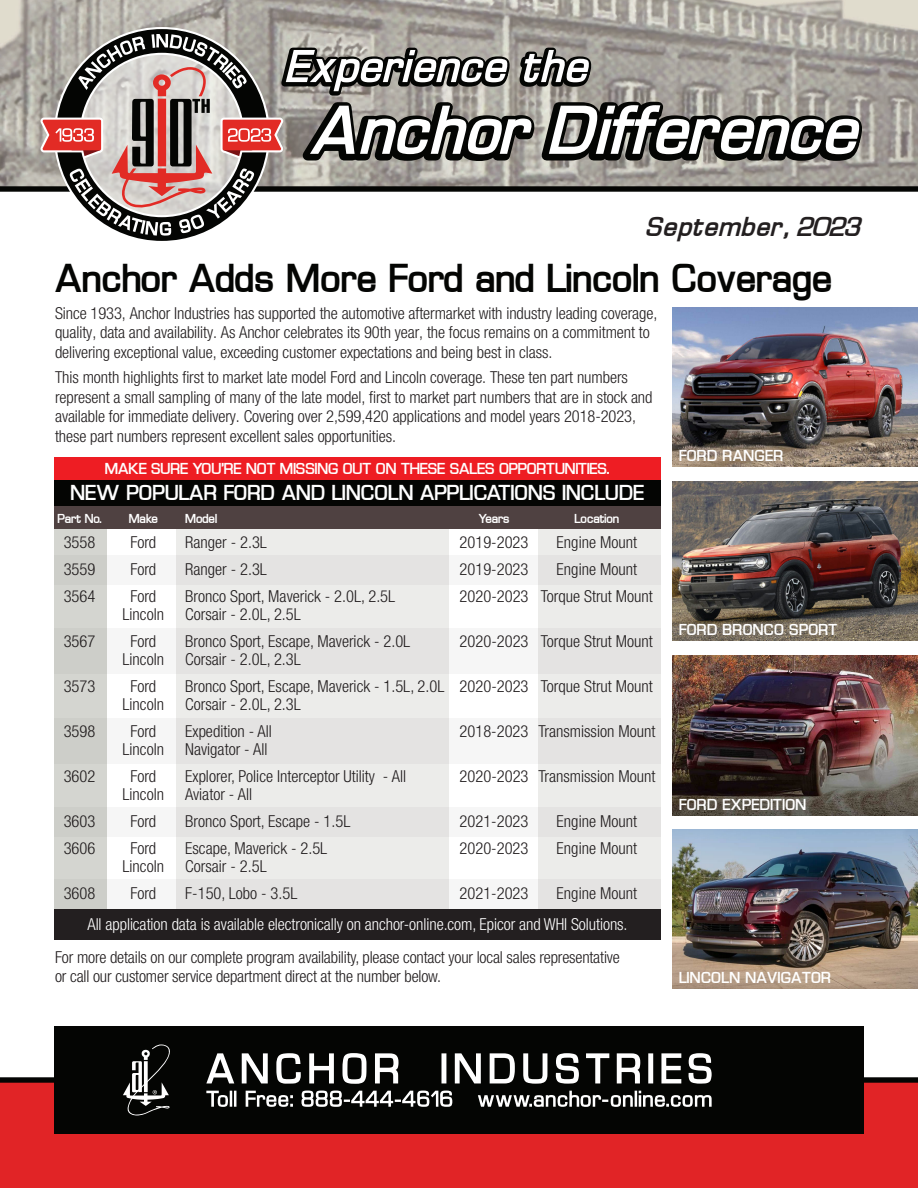
<style>
.page{position:relative;width:918px;height:1188px;background:#fff}
.page>*{position:absolute;margin:0;border:0;box-sizing:border-box;transform-origin:0 0}
.t1{font:700 42px "Waukegan LDO";letter-spacing:.005em;color:#040503}
.t2{font:italic 700 28.5px "Waukegan LDO";letter-spacing:.04em;color:#231f20}
.t3{font:700 22.5px "Waukegan LDO";letter-spacing:.01em;color:#fff}
.t4{font:300 condensed 16.5px/19.5px "Helvetica Neue LT Pro";color:#211d1e}
.t5{font:300 condensed 16.5px/19.5px "Helvetica Neue LT Pro";letter-spacing:-.005em;color:#231f20}
.t6{font:300 condensed 16.5px "Helvetica Neue LT Pro";letter-spacing:-.005em;color:#fff}
.t7{font:700 16.5px "Waukegan LDO";letter-spacing:.02em;color:#fff}
.t8{font:700 16.5px "Waukegan LDO";color:#fff}
.t9{font:700 13.5px "Waukegan LDO";color:#fff}
</style>
<div class="page">
<div style="left:0;top:1080px;width:918px;height:108px;background:#e12426"></div>
<div style="left:0;top:1077px;width:918px;height:6px;background:#040503"></div>
<div style="left:54px;top:1026px;width:810px;height:108px;background:#040503"></div>
<svg style="left:206px;top:1053px;width:506px;height:31px"></svg>
<svg style="left:206px;top:1091px;width:246px;height:16px"></svg>
<svg style="left:478px;top:1091px;width:234px;height:16px"></svg>
<svg style="left:123px;top:1044px;width:47px;height:72px"></svg>
<img style="left:0;top:0;width:918px;height:186px">
<div style="left:0;top:186px;width:86px;height:6px;background:#040503"></div>
<div style="left:248px;top:186px;width:670px;height:6px;background:#040503"></div>
<svg style="left:130px;top:236px;width:64px;height:5px"></svg>
<svg style="left:40px;top:14px;width:827px;height:222px"></svg>
<img style="left:673px;top:307px;width:245px;height:160px">
<img style="left:673px;top:481px;width:245px;height:160px">
<div style="left:176px;top:528px;width:273px;height:381px;background:#ececea"></div>
<div style="left:538px;top:528px;width:122px;height:381px;background:#ececea"></div>
<div style="left:54px;top:528px;width:52px;height:381px;background:#d4d5d0"></div>
<div style="left:54px;top:457px;width:606px;height:49px;background:#040503"></div>
<div style="left:54px;top:457px;width:606px;height:22px;background:#ee1d23"></div>
<div style="left:54px;top:506px;width:606px;height:23px;background:#4f4141"></div>
<div style="left:54px;top:909px;width:606px;height:31px;background:#231f20"></div>
<img style="left:673px;top:830px;width:245px;height:159px">
<img style="left:673px;top:655px;width:245px;height:160px">
<h2 class="t2" style="left:647px;top:212px;width:216px">September, 2023</h2>
<h1 class="t1" style="left:55px;top:256px;width:779px">Anchor Adds More Ford and Lincoln Coverage</h1>
<p class="t5" style="left:55px;top:303px;width:604px">Since 1933, Anchor Industries has supported the automotive aftermarket with industry leading coverage, quality, data and availability. As Anchor celebrates its 90th year, the focus remains on a commitment to delivering exceptional value, exceeding customer expectations and being best in class.</p>
<p class="t5" style="left:55px;top:368px;width:599px">This month highlights first to market late model Ford and Lincoln coverage. These ten part numbers represent a small sampling of many of the late model, first to market part numbers that are in stock and available for immediate delivery. Covering over 2,599,420 applications and model years 2018-2023, these part numbers represent excellent sales opportunities.</p>
<p class="t8" style="left:105px;top:460px;width:506px">MAKE SURE YOU’RE NOT MISSING OUT ON THESE SALES OPPORTUNITIES.</p>
<h3 class="t3" style="left:70px;top:481px;width:575px">NEW POPULAR FORD AND LINCOLN APPLICATIONS INCLUDE</h3>
<p class="t9" style="left:57px;top:511px;width:46px">Part No.</p>
<p class="t9" style="left:129px;top:511px;width:31px">Make</p>
<p class="t9" style="left:185px;top:511px;width:33px">Model</p>
<p class="t9" style="left:479px;top:511px;width:32px">Years</p>
<p class="t9" style="left:574px;top:511px;width:46px">Location</p>
<p class="t4" style="left:64px;top:533px;width:33px">3558</p>
<p class="t4" style="left:130px;top:533px;width:27px">Ford</p>
<p class="t4" style="left:185px;top:533px;width:83px">Ranger - 2.3L</p>
<p class="t4" style="left:460px;top:533px;width:70px">2019-2023</p>
<p class="t4" style="left:557px;top:533px;width:82px">Engine Mount</p>
<p class="t4" style="left:64px;top:560px;width:33px">3559</p>
<p class="t4" style="left:130px;top:560px;width:27px">Ford</p>
<p class="t4" style="left:185px;top:560px;width:83px">Ranger - 2.3L</p>
<p class="t4" style="left:460px;top:560px;width:70px">2019-2023</p>
<p class="t4" style="left:557px;top:560px;width:82px">Engine Mount</p>
<p class="t4" style="left:64px;top:587px;width:33px">3564</p>
<p class="t4" style="left:130px;top:587px;width:27px">Ford</p>
<p class="t4" style="left:185px;top:587px;width:212px">Bronco Sport, Maverick - 2.0L, 2.5L</p>
<p class="t4" style="left:460px;top:587px;width:195px">2020-2023 Torque Strut Mount</p>
<p class="t4" style="left:123px;top:605px;width:43px">Lincoln</p>
<p class="t4" style="left:185px;top:605px;width:117px">Corsair - 2.0L, 2.5L</p>
<p class="t4" style="left:64px;top:632px;width:33px">3567</p>
<p class="t4" style="left:130px;top:632px;width:27px">Ford</p>
<p class="t4" style="left:185px;top:632px;width:227px">Bronco Sport, Escape, Maverick - 2.0L</p>
<p class="t4" style="left:460px;top:632px;width:195px">2020-2023 Torque Strut Mount</p>
<p class="t4" style="left:123px;top:650px;width:43px">Lincoln</p>
<p class="t4" style="left:185px;top:650px;width:117px">Corsair - 2.0L, 2.3L</p>
<p class="t4" style="left:64px;top:677px;width:33px">3573</p>
<p class="t4" style="left:130px;top:677px;width:27px">Ford</p>
<p class="t4" style="left:185px;top:677px;width:469px">Bronco Sport, Escape, Maverick - 1.5L, 2.0L 2020-2023 Torque Strut Mount</p>
<p class="t4" style="left:123px;top:695px;width:43px">Lincoln</p>
<p class="t4" style="left:185px;top:695px;width:117px">Corsair - 2.0L, 2.3L</p>
<p class="t4" style="left:64px;top:722px;width:33px">3598</p>
<p class="t4" style="left:130px;top:722px;width:27px">Ford</p>
<p class="t4" style="left:185px;top:722px;width:88px">Expedition - All</p>
<p class="t4" style="left:460px;top:722px;width:197px">2018-2023 Transmission Mount</p>
<p class="t4" style="left:123px;top:740px;width:43px">Lincoln</p>
<p class="t4" style="left:185px;top:740px;width:84px">Navigator - All</p>
<p class="t4" style="left:64px;top:767px;width:33px">3602</p>
<p class="t4" style="left:130px;top:767px;width:27px">Ford</p>
<p class="t4" style="left:185px;top:767px;width:222px">Explorer, Police Interceptor Utility - All</p>
<p class="t4" style="left:460px;top:767px;width:197px">2020-2023 Transmission Mount</p>
<p class="t4" style="left:123px;top:785px;width:43px">Lincoln</p>
<p class="t4" style="left:185px;top:785px;width:68px">Aviator - All</p>
<p class="t4" style="left:64px;top:812px;width:33px">3603</p>
<p class="t4" style="left:130px;top:812px;width:27px">Ford</p>
<p class="t4" style="left:185px;top:812px;width:167px">Bronco Sport, Escape - 1.5L</p>
<p class="t4" style="left:460px;top:812px;width:70px">2021-2023</p>
<p class="t4" style="left:557px;top:812px;width:82px">Engine Mount</p>
<p class="t4" style="left:64px;top:839px;width:33px">3606</p>
<p class="t4" style="left:130px;top:839px;width:27px">Ford</p>
<p class="t4" style="left:185px;top:839px;width:144px">Escape, Maverick - 2.5L</p>
<p class="t4" style="left:460px;top:839px;width:70px">2020-2023</p>
<p class="t4" style="left:557px;top:839px;width:82px">Engine Mount</p>
<p class="t4" style="left:123px;top:857px;width:43px">Lincoln</p>
<p class="t4" style="left:185px;top:857px;width:83px">Corsair - 2.5L</p>
<p class="t4" style="left:64px;top:884px;width:33px">3608</p>
<p class="t4" style="left:130px;top:884px;width:27px">Ford</p>
<p class="t4" style="left:185px;top:884px;width:114px">F-150, Lobo - 3.5L</p>
<p class="t4" style="left:460px;top:884px;width:70px">2021-2023</p>
<p class="t4" style="left:557px;top:884px;width:82px">Engine Mount</p>
<p class="t6" style="left:87px;top:915px;width:542px">All application data is available electronically on anchor-online.com, Epicor and WHI Solutions.</p>
<p class="t4" style="left:55px;top:947px;width:566px">For more details on our complete program availability, please contact your local sales representative or call our customer service department direct at the number below.</p>
<p class="t7" style="left:679px;top:447px;width:106px">FORD RANGER</p>
<p class="t7" style="left:679px;top:621px;width:160px">FORD BRONCO SPORT</p>
<p class="t7" style="left:679px;top:796px;width:129px">FORD EXPEDITION</p>
<p class="t7" style="left:679px;top:969px;width:153px">LINCOLN NAVIGATOR</p>
</div>
